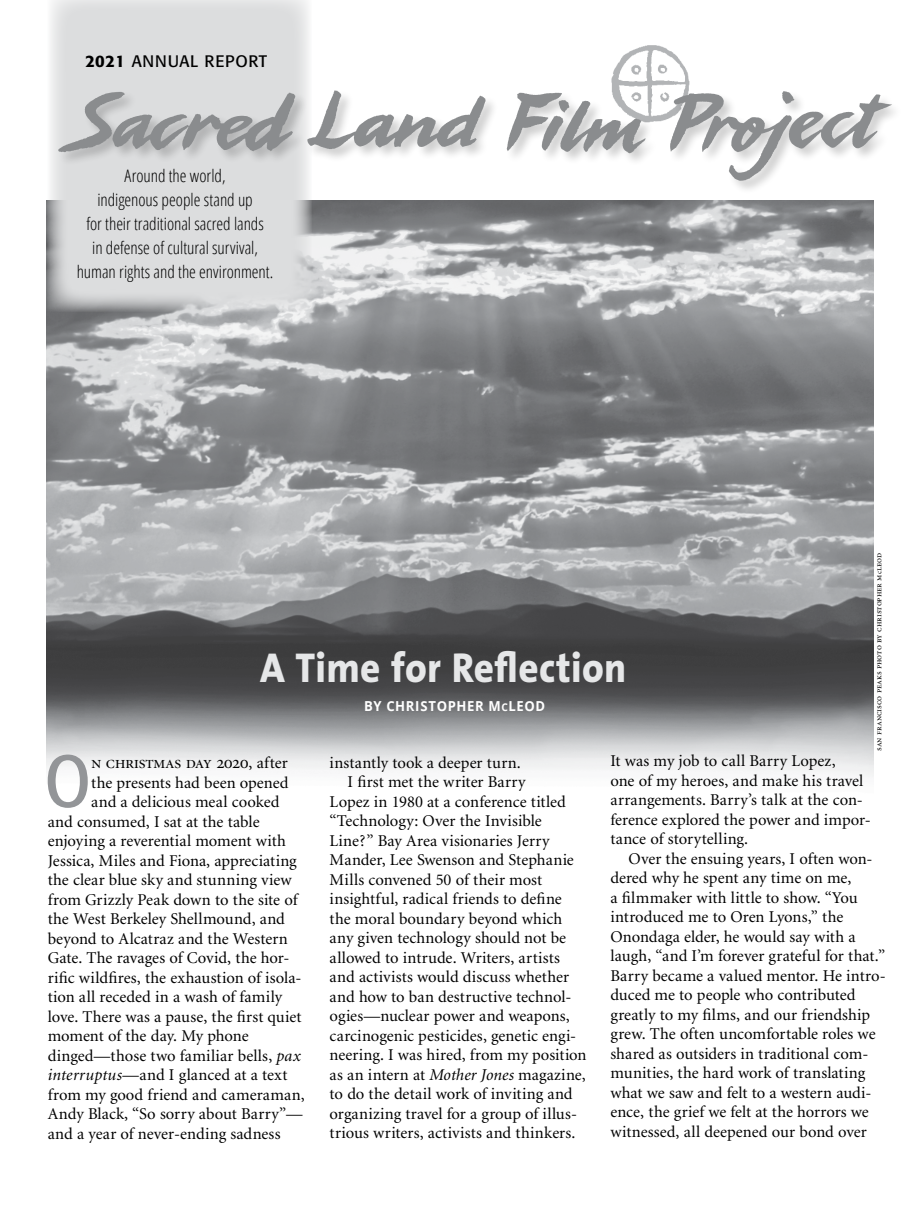
<style>
.page{position:relative;width:918px;height:1215px;background:#fff}
.page>*{position:absolute;margin:0;border:0;box-sizing:border-box;transform-origin:0 0}
.text-intro_initial_c{font:condensed 72.9px "Formata";color:#939598}
.head{font:800 42px "The Sans";letter-spacing:.01em;color:#e6e7e8;scale:.93 1}
.text-intro_initial_c-2{font:18px "Minion Exp Display";letter-spacing:-.035em;color:#000}
.t1{font:300 condensed 17.25px/24px "Open Sans";letter-spacing:-.005em;color:#000;text-align:center}
.text-intro{font:16.5px/19.5px "Minion";color:#000}
.text-intro_initial_c-3{font:16.5px "Minion";letter-spacing:.005em;color:#000}
.t2{font:16.5px "Formata";letter-spacing:.04em;color:#000}
.head-2{font:700 13.8px "Open Sans";letter-spacing:.045em;color:#fff;scale:.95 1}
.photo_credit{font:8.85px "Minion Exp";letter-spacing:-.01em;color:#000}
.s1{font-weight:500}
.s2{font-family:"Minion";font-size:7.5px}
.s3{font-size:10.65px}
.s4{font-family:"Minion Exp"}
.s5{font-family:"Minion";font-size:16.5px}
.s6{font-style:italic}
</style>
<div class="page">
<img style="left:46px;top:201px;width:828px;height:576px">
<img style="left:611px;top:45px;width:78px;height:38px">
<div style="left:48px;top:0;width:264px;height:312px;background:#dcddde"></div>
<div style="left:58px;top:90px;width:846px;height:105px;background:#000;opacity:.2"></div>
<img style="left:55px;top:83px;width:837px;height:103px">
<p class="t2" style="left:85px;top:51px;width:183px"><span class="s1">2021</span> ANNUAL REPORT</p>
<p class="t1" style="left:77px;top:163px;width:198px">Around the world,<br>indigenous people stand up<br>for their traditional sacred lands<br>in defense of cultural survival, human rights and the environment.</p>
<p class="photo_credit" style="left:875px;top:753px;width:202px;rotate:-90deg">Ssan francisco peaks photo by christopher m<span class="s2">c</span>leod</p>
<p class="head" style="left:260px;top:632px;width:395px">A Time for Reflection</p>
<p class="head-2" style="left:364px;top:697px;width:192px">BY CHRISTOPHER M<span class="s3">C</span>LEOD</p>
<p class="text-intro" style="left:610px;top:752px;width:262px">It was my job to call Barry Lopez,<br>one of my heroes, and make his travel arrangements. Barry’s talk at the con&shy;ference explored the power and impor&shy;tance of storytelling.</p>
<p class="text-intro" style="left:610px;top:849px;width:277px;text-indent:18px">Over the ensuing years, I often won&shy;dered why he spent any time on me,<br>a filmmaker with little to show. “You introduced me to Oren Lyons,” the Onondaga elder, he would say with a laugh, “and I’m forever grateful for that.” Barry became a valued mentor. He intro&shy;duced me to people who contributed greatly to my films, and our friendship grew. The often uncomfortable roles we shared as outsiders in traditional com&shy;munities, the hard work of translating what we saw and felt to a western audi&shy;ence, the grief we felt at the horrors we witnessed, all deepened our bond over</p>
<p class="text-intro_initial_c" style="left:45px;top:739px;width:47px">O</p>
<p class="text-intro_initial_c-2" style="left:91px;top:755px;width:198px">n christmas day <span class="s4">2020</span><span class="s5">, after</span></p>
<p class="text-intro_initial_c-3" style="left:330px;top:754px;width:193px">instantly took a deeper turn.</p>
<p class="text-intro" style="left:330px;top:773px;width:258px;text-indent:18px">I first met the writer Barry<br>Lopez in 1980 at a conference titled “Technology: Over the Invisible Line?” Bay Area visionaries Jerry Mander, Lee Swenson and Stephanie Mills convened 50 of their most insightful, radical friends to define the moral boundary beyond which any given technology should not be allowed to intrude. Writers, artists and activists would discuss whether and how to ban destructive technol&shy;ogies—nuclear power and weapons, carcinogenic pesticides, genetic engi&shy;neering. I was hired, from my position as an intern at <span class="s6">Mother Jones</span> magazine, to do the detail work of inviting and organizing travel for a group of illus&shy;trious writers, activists and thinkers.</p>
<p class="text-intro_initial_c-3" style="left:91px;top:774px;width:199px">the presents had been opened</p>
<p class="text-intro_initial_c-3" style="left:91px;top:794px;width:190px">and a delicious meal cooked</p>
<p class="text-intro_initial_c-3" style="left:48px;top:813px;width:213px">and consumed, I sat at the table</p>
<p class="text-intro_initial_c-3" style="left:48px;top:833px;width:240px">enjoying a reverential moment with</p>
<p class="text-intro_initial_c-3" style="left:48px;top:852px;width:251px">Jessica, Miles and Fiona, appreciating</p>
<p class="text-intro_initial_c-3" style="left:48px;top:872px;width:245px">the clear blue sky and stunning view</p>
<p class="text-intro_initial_c-3" style="left:48px;top:891px;width:251px">from Grizzly Peak down to the site of</p>
<p class="text-intro_initial_c-3" style="left:48px;top:911px;width:239px">the West Berkeley Shellmound, and</p>
<p class="text-intro_initial_c-3" style="left:48px;top:930px;width:242px">beyond to Alcatraz and the Western</p>
<p class="text-intro_initial_c-3" style="left:48px;top:950px;width:243px">Gate. The ravages of Covid, the hor-</p>
<p class="text-intro_initial_c-3" style="left:48px;top:969px;width:255px">rific wildfires, the exhaustion of isola-</p>
<p class="text-intro_initial_c-3" style="left:48px;top:989px;width:236px">tion all receded in a wash of family</p>
<p class="text-intro_initial_c-3" style="left:48px;top:1008px;width:255px">love. There was a pause, the first quiet</p>
<p class="text-intro_initial_c-3" style="left:48px;top:1028px;width:202px">moment of the day. My phone</p>
<p class="text-intro_initial_c-3" style="left:48px;top:1047px;width:255px">dinged—those two familiar bells, <span class="s6">pax</span></p>
<p class="text-intro_initial_c-3" style="left:48px;top:1067px;width:241px"><span class="s6">interruptus</span>—and I glanced at a text</p>
<p class="text-intro_initial_c-3" style="left:48px;top:1086px;width:258px">from my good friend and cameraman,</p>
<p class="text-intro_initial_c-3" style="left:48px;top:1106px;width:256px">Andy Black, “So sorry about Barry”—</p>
<p class="text-intro_initial_c-3" style="left:48px;top:1125px;width:234px">and a year of never-ending sadness</p>
</div>
